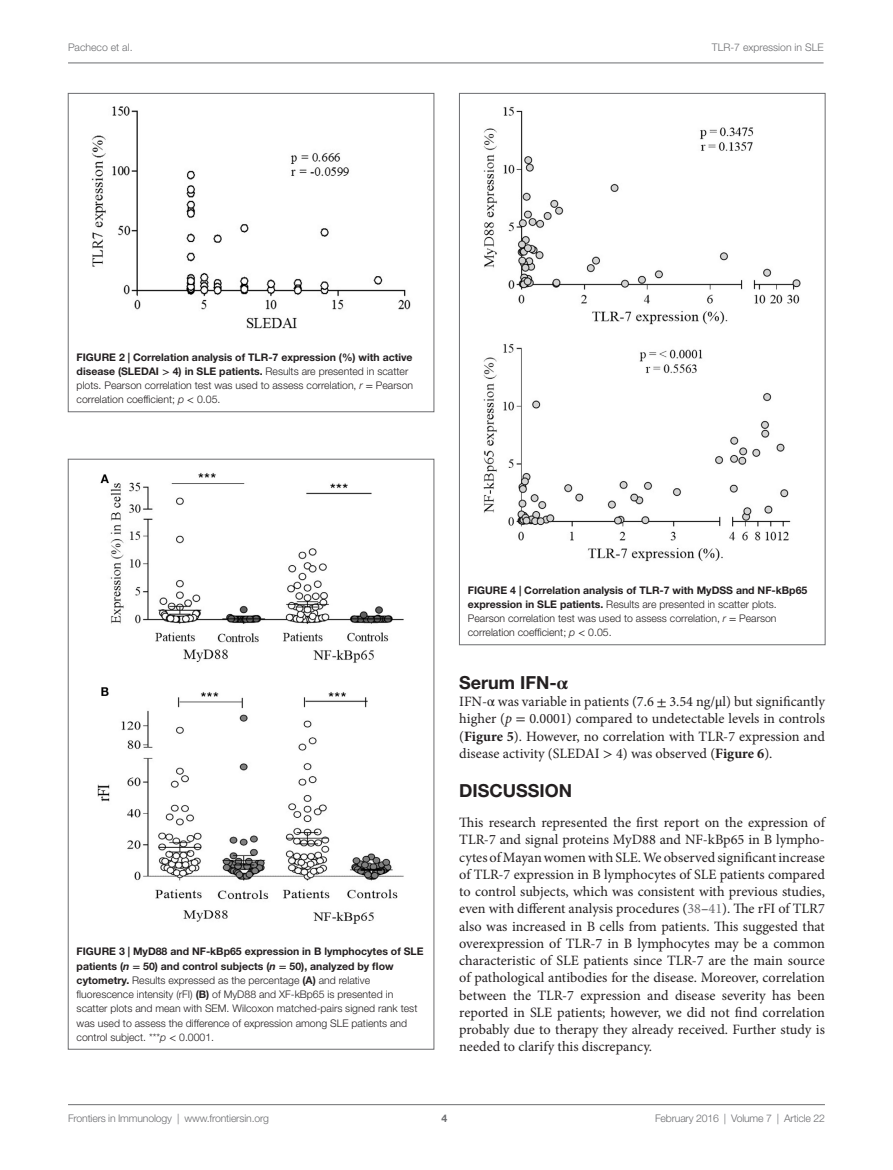
<style>
.page{position:relative;width:893px;height:1170px;background:#fff}
.page>*{position:absolute;margin:0;border:0;box-sizing:border-box;transform-origin:0 0}
.t1{font:700 18px "Helvetica Neue LT Std";color:#231f20}
.t2{font:14.25px/17.2px "Minion Pro";color:#231f20;text-align:justify}
.t3{font:300 10.5px/14.2px "Helvetica Neue LT Std";color:#231f20}
.t4{font:700 10.5px/14.2px "Helvetica Neue LT Std";color:#231f20}
.t5{font:300 10.5px "Helvetica Neue LT Std";letter-spacing:-.015em;color:#6c6d70}
.t6{font:700 10.5px "Helvetica Neue LT Std";color:#6c6d70}
.s1{font-family:"STIX General"}
.s2{font-weight:700}
.s3{font-style:italic}
.s4{font-family:"STIX General";font-weight:400}
.s5{font-weight:700;font-style:italic}
.s6{font-family:"STIX General";font-weight:700}
.s7{color:#6c6d70}
</style>
<div class="page">
<img style="left:483px;top:106px;width:318px;height:456px">
<img style="left:97px;top:473px;width:307px;height:451px">
<img style="left:91px;top:106px;width:320px;height:223px">
<div style="left:68px;top:93px;width:366px;height:319px;border:1px solid #6c6d70"></div>
<hr style="left:68px;top:1104px;width:757px;height:1px;background:#6c6d70">
<hr style="left:68px;top:63px;width:756px;height:1px;background:#6c6d70">
<p class="t5" style="left:68px;top:41px;width:66px">Pacheco et al.</p>
<p class="t5" style="left:712px;top:41px;width:113px">TLR-7 expression in SLE</p>
<p class="t4" style="left:77px;top:349px;width:337px">FIG URE 2 | Correlation analysis of TLR-7 expression (%) with active disease (SLE</p>
<p class="t4" style="left:141px;top:363px;width:63px">DAI <span class="s1">&gt;</span> 4) in SLE</p>
<p class="t3" style="left:77px;top:364px;width:338px;text-indent:143px"><span class="s2">patients.</span> Results are presented in scatter plots. Pearson correlation test was used to assess correlation, <span class="s3">r</span> <span class="s4">=</span> Pearson correlation coefficient; <span class="s3">p</span> <span class="s4">&lt;</span> 0.05.</p>
<p class="t3" style="left:77px;top:944px;width:342px"><span class="s2">FIG URE 3 | MyD88 and NF-kBp65 expression in B lymphocytes of SLE patients (</span><span class="s5">n</span> <span class="s6">=</span> <span class="s2">50) and control subjects (</span><span class="s5">n</span> <span class="s6">=</span> <span class="s2">50), analyzed by flow cytometry.</span> Results expressed as the percentage <span class="s2">(A)</span> and relative fluorescence intensity (rFI) <span class="s2">(B)</span> of MyD88 and XF-kBp65 is presented in scatter plots and mean with SEM. Wilcoxon matched-pairs signed rank test was used to assess the difference of expression among SLE patients and control subject. ***<span class="s3">p</span> <span class="s4">&lt;</span> 0.0001.</p>
<p class="t4" style="left:468px;top:582px;width:341px">FIG URE 4 | Correlation analysis of TLR-7 with MyDSS and NF-kBp65 expression in SLE</p>
<p class="t3" style="left:468px;top:596px;width:311px;text-align:justify;text-indent:92px"><span class="s2">patients.</span> Results are presented in scatter plots.<br>Pearson correlation test was used to assess correlation, <span class="s3">r</span> <span class="s4">=</span> Pearson correlation coefficient; <span class="s3">p</span> <span class="s4">&lt;</span> 0.05.</p>
<p class="t1" style="left:459px;top:671px;width:111px">Serum IFN-<span class="s1">α</span></p>
<p class="t2" style="left:459px;top:693px;width:367px">IFN-<span class="s1">α</span> was variable in patients (7.6 <span class="s1">±</span> 3.54 ng/<span class="s1">μ</span>l) but significantly higher (<span class="s3">p</span> <span class="s1">=</span> 0.0001) compared to undetectable levels in controls (<span class="s2">Figure 5</span>). However, no correlation with TLR-7 expression and disease activity (SLEDAI <span class="s1">&gt;</span> 4) was observed (<span class="s2">Figure 6</span>).</p>
<p class="t1" style="left:459px;top:779px;width:112px">DISCUSSION</p>
<p class="t2" style="left:459px;top:813px;width:367px">This research represented the first report on the expression of TLR-7 and signal proteins MyD88 and NF-kBp65 in B lympho&shy;cytes of Mayan women with SLE. We observed significant increase of TLR-7 expression in B lymphocytes of SLE patients compared to control subjects, which was consistent with previous studies, even with different analysis procedures (<span class="s7">38</span>–<span class="s7">41</span>). The rFI of TLR7 also was increased in B cells from patients. This suggested that overexpression of TLR-7 in B lymphocytes may be a common characteristic of SLE patients since TLR-7 are the main source of pathological antibodies for the disease. Moreover, correlation between the TLR-7 expression and disease severity has been reported in SLE patients; however, we did not find correlation probably due to therapy they already received. Further study is needed to clarify this discrepancy.</p>
<p class="t5" style="left:68px;top:1111px;width:203px">Frontiers in Immunology | www.frontiersin.org</p>
<p class="t6" style="left:441px;top:1111px;width:7px">4</p>
<p class="t5" style="left:655px;top:1111px;width:171px">February 2016 | Volume 7 | Article 22</p>
</div>
